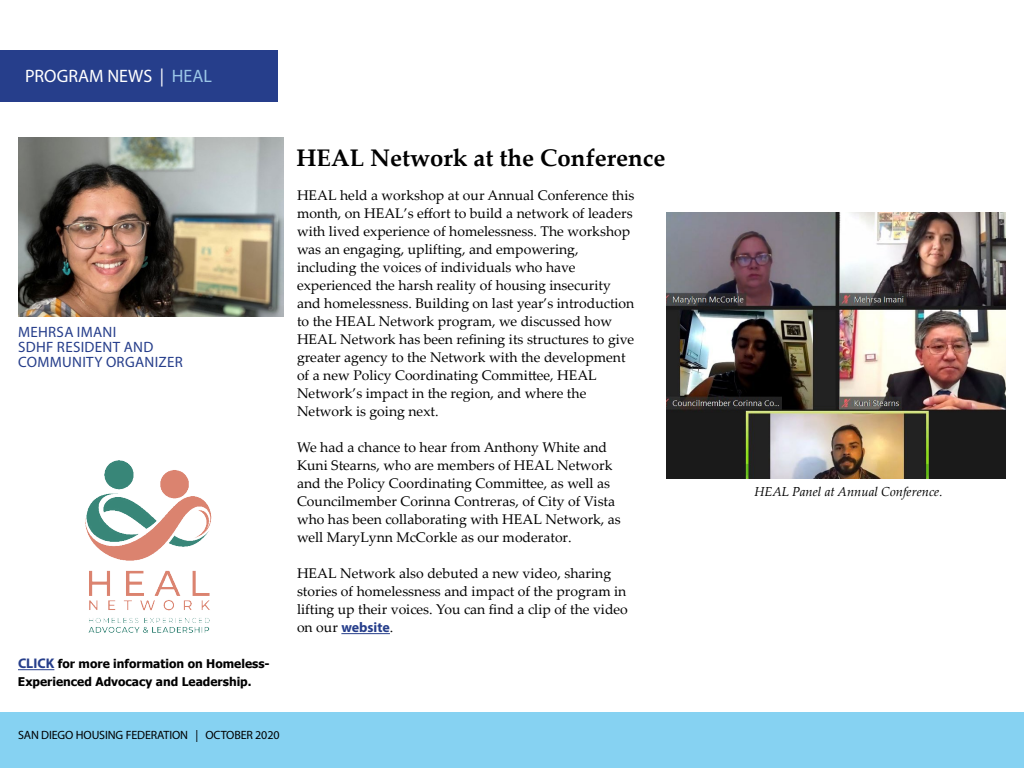
<style>
.page{position:relative;width:1024px;height:768px;background:#fff}
.page>*{position:absolute;margin:0;border:0;box-sizing:border-box;transform-origin:0 0}
.t1{font:700 24px "Palatino Linotype";color:#000}
.t2{font:18px "Myriad Pro";color:#fff}
.t3{font:15px/15px "Myriad Pro";letter-spacing:.02em;color:#263e8b}
.t4{font:14px/18px "Palatino Linotype";color:#000}
.t5{font:700 14px "Myriad Pro";color:#263e8b}
.t6{font:italic 13px "Palatino Linotype";color:#000}
.t7{font:700 12px/18px "Tahoma";color:#000}
.t8{font:12px "Myriad Pro";letter-spacing:-.01em;color:#000}
.s1{color:#9bc6e7}
.s2{font-family:"Myriad Pro";font-size:14px;color:#263e8b}
.s3{font-family:"Palatino Linotype";font-weight:400;color:#000}
</style>
<div class="page">
<div style="left:0;top:712px;width:1024px;height:56px;background:#86d2f2"></div>
<div style="left:0;top:50px;width:278px;height:52px;background:#263e8b"></div>
<img style="left:86px;top:460px;width:126px;height:173px">
<hr style="left:18px;top:669px;width:36px;height:1px;background:#263e8b">
<hr style="left:341px;top:633px;width:49px;height:1px;background:#263e8b">
<img style="left:666px;top:212px;width:340px;height:267px">
<img style="left:18px;top:137px;width:266px;height:180px">
<p class="t2" style="left:25px;top:65px;width:188px">PROGRAM NEWS | <span class="s1">HEAL</span></p>
<p class="t3" style="left:18px;top:324px;width:166px">MEHRSA IMANI<br>SDHF RESIDENT AND<br>COMMUNITY ORGANIZER</p>
<p class="t7" style="left:18px;top:655px;width:253px"><span class="s2">CLICK</span> for more information on Homeless-<br>Experienced Advocacy and Leadership.</p>
<p class="t8" style="left:18px;top:728px;width:263px">SAN DIEGO HOUSING FEDERATION | OCTOBER 2020</p>
<h1 class="t1" style="left:296px;top:141px;width:371px">HEAL Network at the Conference</h1>
<p class="t4" style="left:297px;top:186px;width:339px">HEAL held a workshop at our Annual Conference this month, on HEAL’s effort to build a network of leaders with lived experience of homelessness. The workshop was an engaging, uplifting, and empowering, including the voices of individuals who have experienced the harsh reality of housing insecurity and homelessness. Building on last year’s introduction to the HEAL Network program, we discussed how HEAL Network has been refining its structures to give greater agency to the Network with the development of a new Policy Coordinating Committee, HEAL Network’s impact in the region, and where the Network is going next.</p>
<p class="t4" style="left:297px;top:438px;width:325px">We had a chance to hear from Anthony White and Kuni Stearns, who are members of HEAL Network and the Policy Coordinating Committee, as well as Councilmember Corinna Contreras, of City of Vista who has been collaborating with HEAL Network, as well MaryLynn McCorkle as our moderator.</p>
<p class="t4" style="left:297px;top:564px;width:332px">HEAL Network also debuted a new video, sharing stories of homelessness and impact of the program in lifting up their voices. You can find a clip of the video</p>
<p class="t5" style="left:297px;top:618px;width:98px"><span class="s3">on our</span> website<span class="s3">.</span></p>
<p class="t6" style="left:754px;top:482px;width:190px">HEAL Panel at Annual Conference.</p>
</div>
